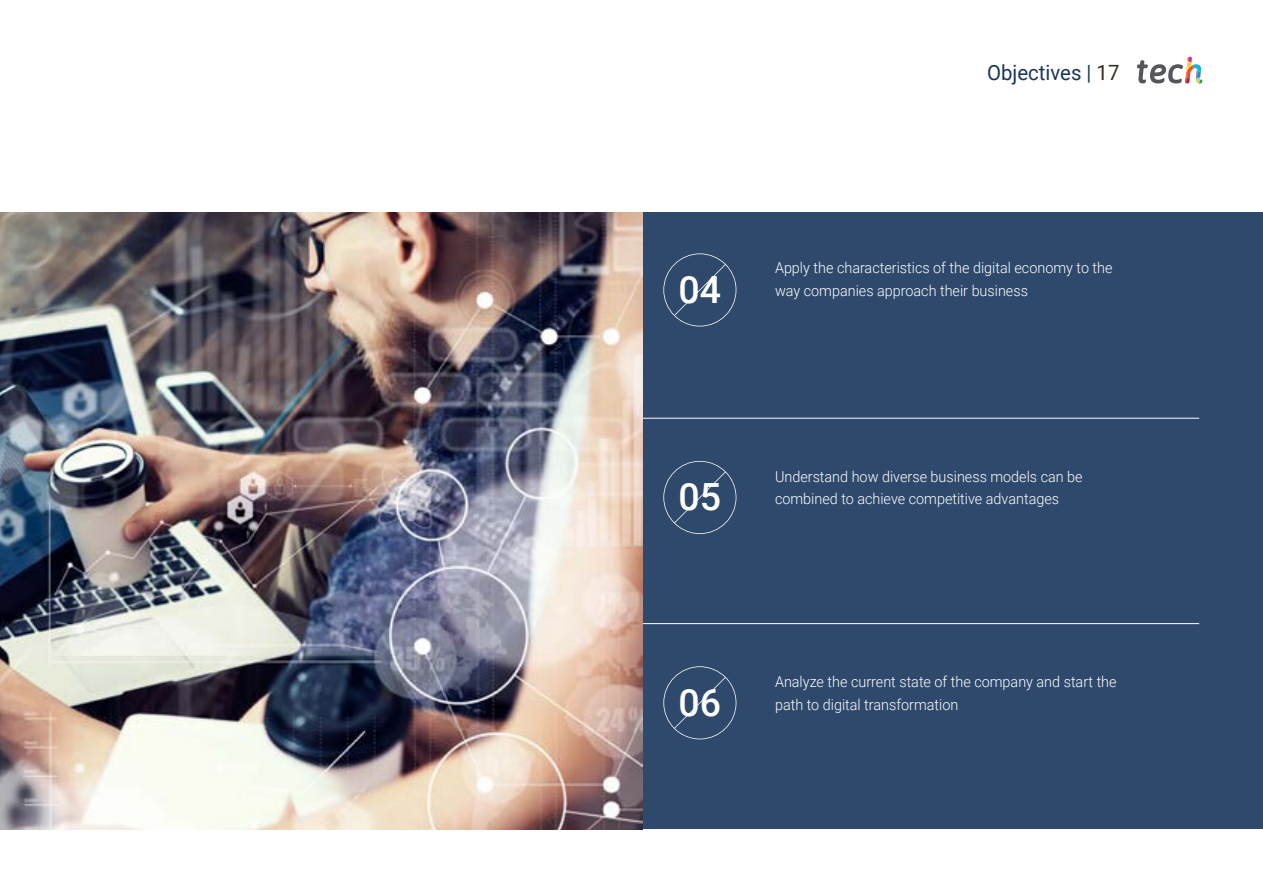
<style>
.page{position:relative;width:1263px;height:893px;background:#fff}
.page>*{position:absolute;margin:0;border:0;box-sizing:border-box;transform-origin:0 0}
.t1{font:500 37.5px "Roboto";color:#fff}
.t2{font:21px "Roboto";color:#1a355c}
.t3{font:300 15px/22.5px "Roboto";color:#fff;scale:.96 1}
.s1{color:#312e20}
</style>
<div class="page">
<svg style="left:1137px;top:57px;width:65px;height:27px"></svg>
<div style="left:642px;top:213px;width:621px;height:616px;background:#2e496b"></div>
<svg style="left:663px;top:253px;width:73px;height:73px"></svg>
<svg style="left:663px;top:461px;width:73px;height:73px"></svg>
<svg style="left:663px;top:666px;width:73px;height:73px"></svg>
<hr style="left:0;top:418px;width:1199px;height:1px;background:#fff">
<hr style="left:0;top:623px;width:1199px;height:1px;background:#fff">
<img style="left:0;top:213px;width:642px;height:616px">
<h2 class="t2" style="left:987px;top:57px;width:134px">Objectives | <span class="s1">17</span></h2>
<p class="t3" style="left:775px;top:256px;width:353px">Apply the characteristics of the digital economy to the</p>
<h1 class="t1" style="left:679px;top:263px;width:44px">04</h1>
<p class="t3" style="left:775px;top:279px;width:265px">way companies approach their business</p>
<h1 class="t1" style="left:679px;top:471px;width:44px">05</h1>
<p class="t3" style="left:775px;top:465px;width:322px">Understand how diverse business models can be combined to achieve competitive advantages</p>
<h1 class="t1" style="left:679px;top:676px;width:44px">06</h1>
<p class="t3" style="left:775px;top:670px;width:357px">Analyze the current state of the company and start the path to digital transformation</p>
</div>
